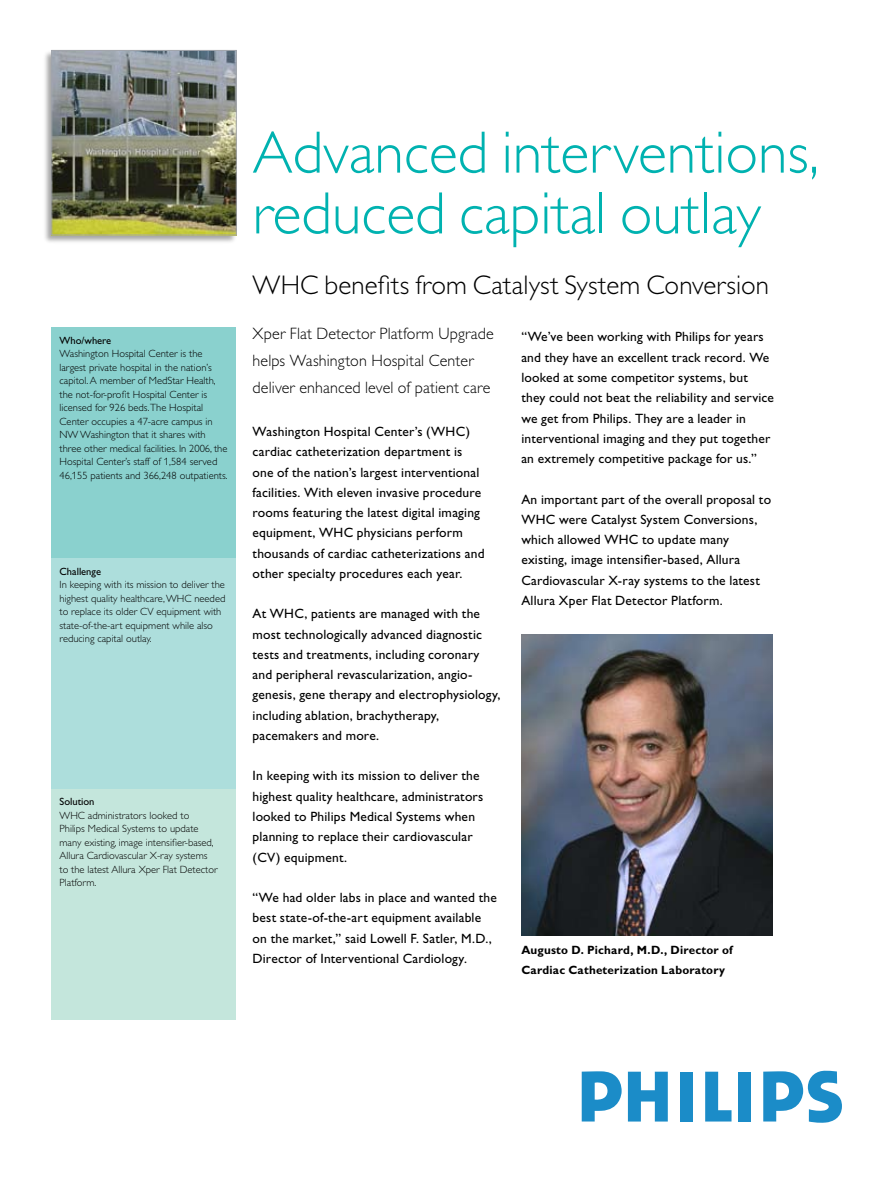
<style>
.page{position:relative;width:893px;height:1187px;background:#fff}
.page>*{position:absolute;margin:0;border:0;box-sizing:border-box;transform-origin:0 0}
.t1{font:300 60px/60.8px "Gill Alt One";color:#00b2b0}
.t2{font:300 27px "Gill Alt One";letter-spacing:.005em;color:#000}
.t3{font:300 16.5px/27px "Gill Alt One";letter-spacing:.01em;color:#000}
.t4{font:13.5px/20.2px "Gill Alt One";letter-spacing:.015em;color:#000}
.t5{font:700 12px/19.5px "Gill Alt One";letter-spacing:.02em;color:#000}
.t6{font:300 10.5px/13.5px "Gill Alt One";color:#000}
.t7{font:10.5px "Gill Alt One";color:#000}
</style>
<div class="page">
<img style="left:522px;top:634px;width:251px;height:301px">
<div style="left:51px;top:327px;width:185px;height:231px;background:#8ad1ce"></div>
<div style="left:51px;top:558px;width:185px;height:230px;background:#addedc"></div>
<div style="left:51px;top:788px;width:185px;height:231px;background:#c4e6dc"></div>
<div style="left:42px;top:49px;width:196px;height:196px;background:#000;opacity:.35"></div>
<img style="left:54px;top:52px;width:181px;height:181px">
<div style="left:52px;top:50px;width:185px;height:185px;border:1px solid #a3a6ac"></div>
<svg style="left:582px;top:1071px;width:40px;height:50px"></svg>
<svg style="left:763px;top:1070px;width:79px;height:53px"></svg>
<svg style="left:628px;top:1071px;width:40px;height:50px"></svg>
<div style="left:680px;top:1071px;width:13px;height:50px;background:#1b8cc8"></div>
<div style="left:738px;top:1071px;width:13px;height:50px;background:#1b8cc8"></div>
<svg style="left:705px;top:1071px;width:26px;height:50px"></svg>
<p class="t7" style="left:60px;top:334px;width:53px">Who/where</p>
<p class="t6" style="left:60px;top:347px;width:170px">Washington Hospital Center is the largest private hospital in the nation’s capitol. A member of MedStar Health, the not-for-profit Hospital Center is licensed for 926 beds.The Hospital Center occupies a 47-acre campus in NW Washington that it shares with three other medical facilities. In 2006, the Hospital Center’s staff of 1,584 served 46,155 patients and 366,248 outpatients.</p>
<p class="t7" style="left:60px;top:565px;width:43px">Challenge</p>
<p class="t6" style="left:60px;top:578px;width:167px">In keeping with its mission to deliver the highest quality healthcare, WHC needed to replace its older CV equipment with state-of-the-art equipment while also reducing capital outlay.</p>
<p class="t7" style="left:60px;top:795px;width:36px">Solution</p>
<p class="t6" style="left:60px;top:808px;width:160px">WHC administrators looked to<br>Philips Medical Systems to update many existing, image intensifier-based,<br>Allura Cardiovascular X-ray systems to the latest Allura Xper Flat Detector<br>Platform.</p>
<h1 class="t1" style="left:253px;top:122px;width:568px">Advanced interventions, reduced capital outlay</h1>
<h2 class="t2" style="left:253px;top:270px;width:518px">WHC benefits from Catalyst System Conversion</h2>
<p class="t3" style="left:253px;top:320px;width:243px">Xper Flat Detector Platform Upgrade helps Washington Hospital Center deliver enhanced level of patient care</p>
<p class="t4" style="left:253px;top:421px;width:233px">Washington Hospital Center’s (WHC) cardiac catheterization department is one of the nation’s largest interventional facilities. With eleven invasive procedure rooms featuring the latest digital imaging equipment, WHC physicians perform thousands of cardiac catheterizations and other specialty procedures each year.</p>
<p class="t4" style="left:253px;top:603px;width:249px">At WHC, patients are managed with the most technologically advanced diagnostic tests and treatments, including coronary and peripheral revascularization, angio&shy;genesis, gene therapy and electrophysiology, including ablation, brachytherapy, pacemakers and more.</p>
<p class="t4" style="left:253px;top:765px;width:232px">In keeping with its mission to deliver the highest quality healthcare, administrators looked to Philips Medical Systems when planning to replace their cardiovascular (CV) equipment.</p>
<p class="t4" style="left:253px;top:887px;width:246px">“We had older labs in place and wanted the best state-of-the-art equipment available on the market,” said Lowell F. Satler, M.D., Director of Interventional Cardiology.</p>
<p class="t4" style="left:521px;top:327px;width:254px">“We’ve been working with Philips for years and they have an excellent track record. We looked at some competitor systems, but they could not beat the reliability and service we get from Philips. They are a leader in interventional imaging and they put together an extremely competitive package for us.”</p>
<p class="t4" style="left:521px;top:489px;width:251px">An important part of the overall proposal to WHC were Catalyst System Conversions, which allowed WHC to update many existing, image intensifier-based, Allura Cardiovascular X-ray systems to the latest Allura Xper Flat Detector Platform.</p>
<p class="t5" style="left:521px;top:940px;width:213px">Augusto D. Pichard, M.D., Director of<br>Cardiac Catheterization Laboratory</p>
</div>
